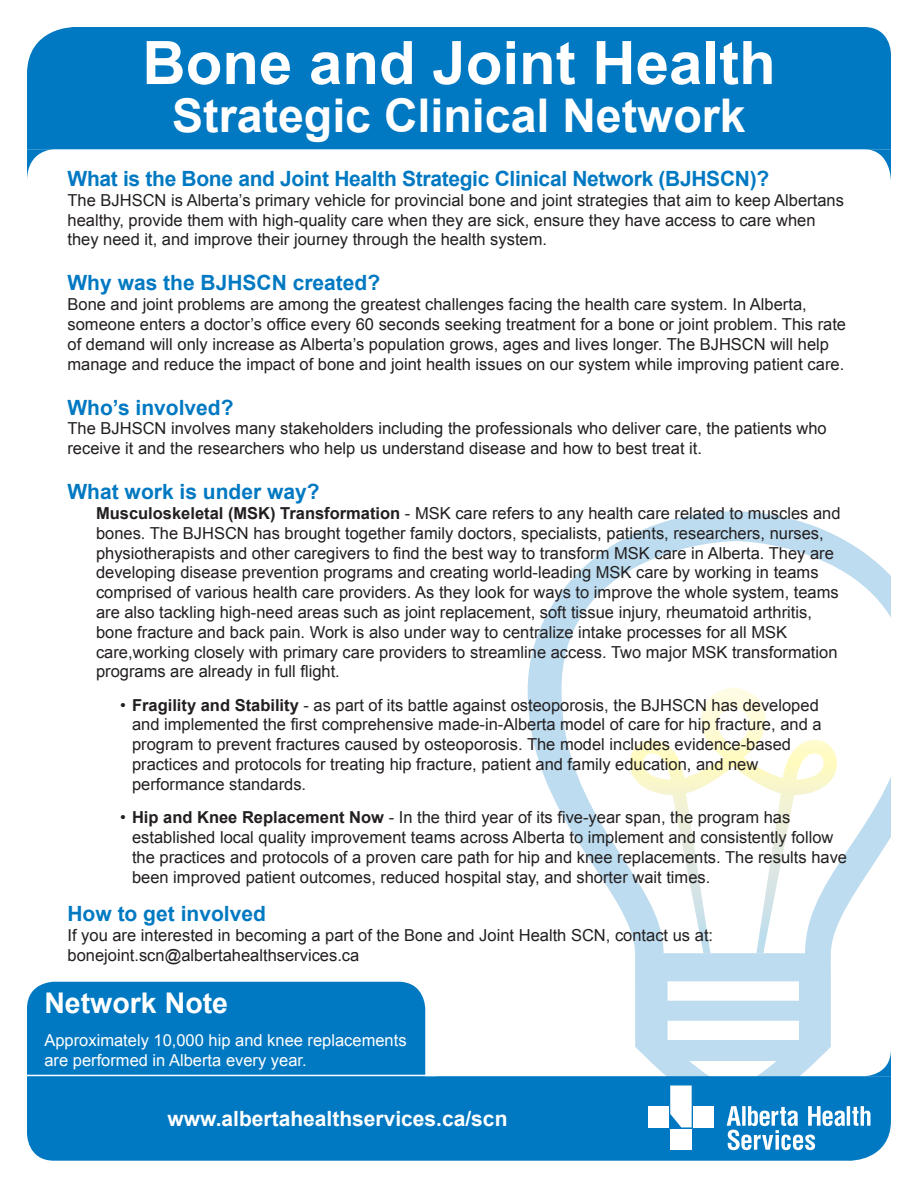
<style>
.page{position:relative;width:918px;height:1188px;background:#fff}
.page>*{position:absolute;margin:0;border:0;box-sizing:border-box;transform-origin:0 0}
.t1{font:700 60px "Arial";color:#fff}
.t2{font:700 46.5px "Arial";color:#fff}
.t3{font:700 28.5px "Arial";color:#fff}
.t4{font:700 21px "Arial";color:#0079c2}
.t5{font:700 21px "Arial";color:#fff}
.t6{font:16.5px/19.8px "Arial";color:#231f20}
.t7{font:16.5px/19.8px "Arial";color:#fff}
.s1{font-weight:700}
</style>
<div class="page">
<div style="left:27px;top:27px;width:864px;height:122px;background:#0079c2"></div>
<svg style="left:864px;top:149px;width:27px;height:31px"></svg>
<svg style="left:27px;top:149px;width:27px;height:30px"></svg>
<svg style="left:528px;top:511px;width:363px;height:565px"></svg>
<div style="left:27px;top:1076px;width:864px;height:85px;background:#0079c2"></div>
<svg style="left:727px;top:1106px;width:143px;height:44px"></svg>
<div style="left:670px;top:1129px;width:22px;height:21px;background:#fff"></div>
<div style="left:648px;top:1106px;width:20px;height:21px;background:#fff"></div>
<div style="left:693px;top:1106px;width:21px;height:21px;background:#fff"></div>
<svg style="left:670px;top:1085px;width:22px;height:42px"></svg>
<svg style="left:864px;top:1049px;width:27px;height:27px"></svg>
<div style="left:27px;top:982px;width:398px;height:137px;background:#0079c2;border-radius:27px"></div>
<hr style="left:27px;top:1075px;width:409px;height:1px;background:#fff">
<h1 class="t1" style="left:142px;top:23px;width:635px">Bone and Joint Health</h1>
<h2 class="t2" style="left:172px;top:85px;width:575px">Strategic Clinical Network</h2>
<p class="t4" style="left:68px;top:165px;width:703px">What is the Bone and Joint Health Strategic Clinical Network (BJHSCN)?</p>
<p class="t6" style="left:68px;top:190px;width:778px">The BJHSCN is Alberta’s primary vehicle for provincial bone and joint strategies that aim to keep Albertans healthy, provide them with high-quality care when they are sick, ensure they have access to care when they need it, and improve their journey through the health system.</p>
<p class="t4" style="left:68px;top:269px;width:314px">Why was the BJHSCN created?</p>
<p class="t6" style="left:68px;top:295px;width:780px">Bone and joint problems are among the greatest challenges facing the health care system. In Alberta, someone enters a doctor’s office every 60 seconds seeking treatment for a bone or joint problem. This rate of demand will only increase as Alberta’s population grows, ages and lives longer. The BJHSCN will help manage and reduce the impact of bone and joint health issues on our system while improving patient care.</p>
<p class="t4" style="left:68px;top:393px;width:168px">Who’s involved?</p>
<p class="t6" style="left:68px;top:419px;width:761px">The BJHSCN involves many stakeholders including the professionals who deliver care, the patients who receive it and the researchers who help us understand disease and how to best treat it.</p>
<p class="t4" style="left:68px;top:478px;width:254px">What work is under way?</p>
<p class="t6" style="left:96px;top:503px;width:746px"><span class="s1">Musculoskeletal (MSK) Transformation</span> - MSK care refers to any health care related to muscles and bones. The BJHSCN has brought together family doctors, specialists, patients, researchers, nurses, physiotherapists and other caregivers to find the best way to transform MSK care in Alberta. They are developing disease prevention programs and creating world-leading MSK care by working in teams comprised of various health care providers. As they look for ways to improve the whole system, teams are also tackling high-need areas such as joint replacement, soft tissue injury, rheumatoid arthritis, bone fracture and back pain. Work is also under way to centralize intake processes for all MSK care,working closely with primary care providers to streamline access. Two major MSK transformation programs are already in full flight.</p>
<p class="t6" style="left:132px;top:695px;width:691px;text-indent:-12px">• <span class="s1">Fragility and Stability</span> - as part of its battle against osteoporosis, the BJHSCN has developed and implemented the first comprehensive made-in-Alberta model of care for hip fracture, and a program to prevent fractures caused by osteoporosis. The model includes evidence-based practices and protocols for treating hip fracture, patient and family education, and new performance standards.</p>
<p class="t6" style="left:132px;top:808px;width:717px;text-indent:-12px">• <span class="s1">Hip and Knee Replacement Now</span> - In the third year of its five-year span, the program has established local quality improvement teams across Alberta to implement and consistently follow the practices and protocols of a proven care path for hip and knee replacements. The results have been improved patient outcomes, reduced hospital stay, and shorter wait times.</p>
<p class="t4" style="left:68px;top:900px;width:200px">How to get involved</p>
<p class="t6" style="left:68px;top:926px;width:647px">If you are interested in becoming a part of the Bone and Joint Health SCN, contact us at: bonejoint.scn@albertahealthservices.ca</p>
<h3 class="t3" style="left:44px;top:984px;width:185px">Network Note</h3>
<p class="t7" style="left:44px;top:1030px;width:364px">Approximately 10,000 hip and knee replacements are performed in Alberta every year.</p>
<p class="t5" style="left:167px;top:1105px;width:342px">www.albertahealthservices.ca/scn</p>
</div>
